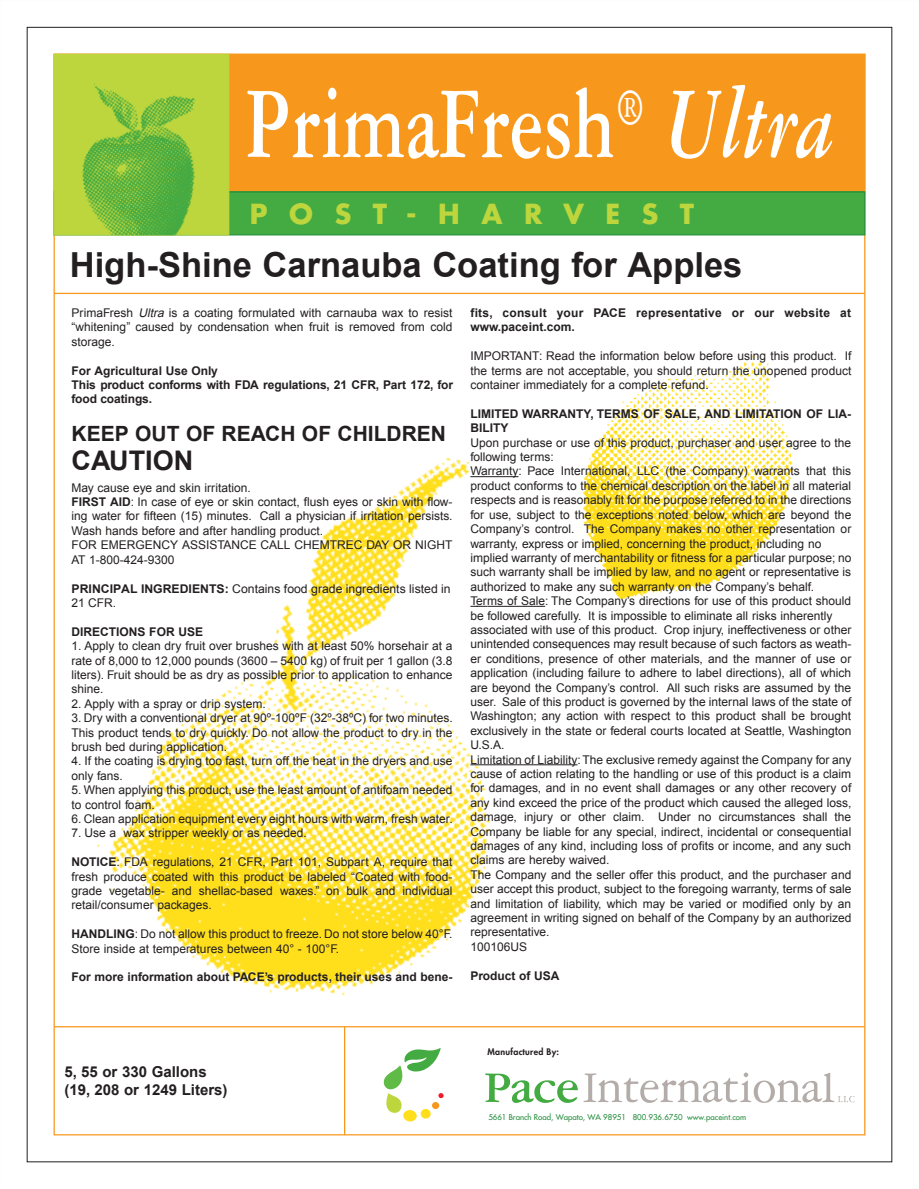
<style>
.page{position:relative;width:919px;height:1189px;background:#fff}
.page>*{position:absolute;margin:0;border:0;box-sizing:border-box;transform-origin:0 0}
.t1{font:700 108px "Garamond Three";color:#fff;scale:.7 1}
.t2{font:700 34.5px "Arial";color:#231f20}
.t3{font:700 27px "Futura";letter-spacing:.8em;color:#bdd63e}
.t4{font:700 27px "Arial";color:#231f20}
.t5{font:700 21px "Arial";color:#231f20}
.t6{font:700 15px/18px "Arial";color:#231f20}
.t7{font:12px/14.4px "Arial";color:#231f20}
.t8{font:700 12px/14.4px "Arial";color:#231f20}
.t9{font:700 12px/14.4px "Arial";letter-spacing:.02em;color:#231f20}
.t10{font:800 8.85px "Futura";letter-spacing:.03em;color:#231f20}
.t11{font:7.8px "Futura";color:#248c3c}
.s1{font-style:italic}
.s2{font-weight:700}
.s3{font-style:inherit}
</style>
<div class="page">
<img style="left:53px;top:389px;width:525px;height:636px">
<div style="left:54px;top:54px;width:810px;height:138px;background:#f7981d"></div>
<svg style="left:53px;top:292px;width:812px;height:3px"></svg>
<div style="left:54px;top:192px;width:810px;height:43px;background:#44aa42"></div>
<div style="left:54px;top:191px;width:811px;height:44px;border:1px solid #24923b"></div>
<div style="left:54px;top:54px;width:175px;height:181px;border:1px solid #bdd63e"></div>
<svg style="left:53px;top:1025px;width:812px;height:111px"></svg>
<img style="left:545px;top:356px;width:248px;height:292px">
<svg style="left:469px;top:476px;width:50px;height:1px"></svg>
<svg style="left:469px;top:605px;width:76px;height:2px"></svg>
<svg style="left:469px;top:764px;width:109px;height:1px"></svg>
<img style="left:54px;top:56px;width:171px;height:179px">
<h1 class="t1" style="left:245px;top:64px;width:842px">PrimaFresh<sup>®</sup> <span class="s1">Ultra</span></h1>
<h3 class="t3" style="left:250px;top:195px;width:446px">POST-HARVEST</h3>
<h2 class="t2" style="left:70px;top:242px;width:674px">High-Shine Carnauba Coating for Apples</h2>
<p class="t7" style="left:72px;top:306px;width:382px;text-align:justify">PrimaFresh <span class="s1">Ultra</span> is a coating formulated with carnauba wax to resist “whitening” caused by condensation when fruit is removed from cold storage.</p>
<p class="t8" style="left:72px;top:363px;width:383px">For Agricultural Use Only<br>This product conforms with FDA regulations, 21 CFR, Part 172, for food coatings.</p>
<h3 class="t5" style="left:72px;top:419px;width:376px">KEEP OUT OF REACH OF CHILDREN</h3>
<h3 class="t4" style="left:72px;top:443px;width:123px">CAUTION</h3>
<p class="t7" style="left:72px;top:480px;width:382px">May cause eye and skin irritation.<br><span class="s2">FIRST AID</span>: In case of eye or skin contact, flush eyes or skin with flow&shy;ing water for fifteen (15) minutes. Call a physician if irritation persists.<br>Wash hands before and after handling product.<br>FOR EMERGENCY ASSISTANCE CALL CHEMTREC DAY OR NIGHT AT 1-800-424-9300</p>
<p class="t7" style="left:72px;top:581px;width:380px"><span class="s2">PRINCIPAL INGREDIENTS:</span> Contains food grade ingredients listed in<br>21 CFR.</p>
<p class="t8" style="left:72px;top:624px;width:133px">DIRECTIONS FOR USE</p>
<p class="t7" style="left:72px;top:639px;width:382px;text-align:justify">1. Apply to clean dry fruit over brushes with at least 50% horsehair at a rate of 8,000 to 12,000 pounds (3600 – 5400 kg) of fruit per 1 gallon (3.8 liters). Fruit should be as dry as possible prior to application to enhance shine.</p>
<p class="t7" style="left:72px;top:696px;width:196px">2. Apply with a spray or drip system.</p>
<p class="t7" style="left:72px;top:711px;width:382px;text-align:justify">3. Dry with a conventional dryer at 90º-100ºF (32º-38ºC) for two minutes.<br>This product tends to dry quickly. Do not allow the product to dry in the brush bed during application.</p>
<p class="t7" style="left:72px;top:754px;width:382px">4. If the coating is drying too fast, turn off the heat in the dryers and use only fans.</p>
<p class="t7" style="left:72px;top:783px;width:382px">5. When applying this product, use the least amount of antifoam needed to control foam.</p>
<p class="t7" style="left:72px;top:811px;width:382px">6. Clean application equipment every eight hours with warm, fresh water.</p>
<p class="t7" style="left:72px;top:826px;width:236px">7. Use a wax stripper weekly or as needed.</p>
<p class="t7" style="left:72px;top:855px;width:382px;text-align:justify"><span class="s2">NOTICE</span>: FDA regulations, 21 CFR, Part 101, Subpart A, require that fresh produce coated with this product be labeled “Coated with food&shy;grade vegetable- and shellac-based waxes.” on bulk and individual retail/consumer packages.</p>
<p class="t7" style="left:72px;top:927px;width:382px"><span class="s2">HANDLING</span>: Do not allow this product to freeze. Do not store below 40°F.<br>Store inside at temperatures between 40° - 100°F.</p>
<p class="t8" style="left:72px;top:970px;width:382px">For more information about PACE’s products, their uses and bene-</p>
<p class="t9" style="left:470px;top:306px;width:382px">fits, consult your PACE representative or our website at www.paceint.com.</p>
<p class="t7" style="left:470px;top:349px;width:382px;text-align:justify">IMPORTANT: Read the information below before using this product. If the terms are not acceptable, you should return the unopened product container immediately for a complete refund.</p>
<p class="t8" style="left:470px;top:407px;width:382px">LIMITED WARRANTY, TERMS OF SALE, AND LIMITATION OF LIA-<br>BILITY</p>
<p class="t7" style="left:470px;top:435px;width:382px">Upon purchase or use of this product, purchaser and user agree to the following terms:<br>Warranty: Pace International, LLC (the Company) warrants that this product conforms to the chemical description on the label in all material respects and is reasonably fit for the purpose referred to in the directions for use, subject to the exceptions noted below, which are beyond the Company’s control. The Company makes no other representation or warranty, express or implied, concerning the product, including no implied warranty of merchantability or fitness for a particular purpose; no such warranty shall be implied by law, and no agent or representative is authorized to make any such warranty on the Company’s behalf.<br>Terms of Sale: The Company’s directions for use of this product should be followed carefully. It is impossible to eliminate all risks inherently associated with use of this product. Crop injury, ineffectiveness or other unintended consequences may result because of such factors as weath&shy;er conditions, presence of other materials, and the manner of use or application (including failure to adhere to label directions), all of which are beyond the Company’s control. All such risks are assumed by the user. Sale of this product is governed by the internal laws of the state of Washington; any action with respect to this product shall be brought exclusively in the state or federal courts located at Seattle, Washington U.S.A.<br>Limitation of Liability:The exclusive remedy against the Company for any cause of action relating to the handling or use of this product is a claim for damages, and in no event shall damages or any other recovery of any kind exceed the price of the product which caused the alleged loss, damage, injury or other claim. Under no circumstances shall the Company be liable for any special, indirect, incidental or consequential damages of any kind, including loss of profits or income, and any such claims are hereby waived.<br>The Company and the seller offer this product, and the purchaser and user accept this product, subject to the foregoing warranty, terms of sale and limitation of liability, which may be varied or modified only by an agreement in writing signed on behalf of the Company by an authorized representative.<br><span class="s3">100106</span>US</p>
<p class="t8" style="left:470px;top:968px;width:91px">Product of USA</p>
<p class="t6" style="left:65px;top:1063px;width:164px">5, 55 or 330 Gallons (19, 208 or 1249 Liters)</p>
<p class="t10" style="left:487px;top:1045px;width:73px">Manufactured By:</p>
<p class="t11" style="left:488px;top:1112px;width:259px">5661 Branch Road, Wapato, WA 98951 800.936.6750 www.paceint.com</p>
</div>
